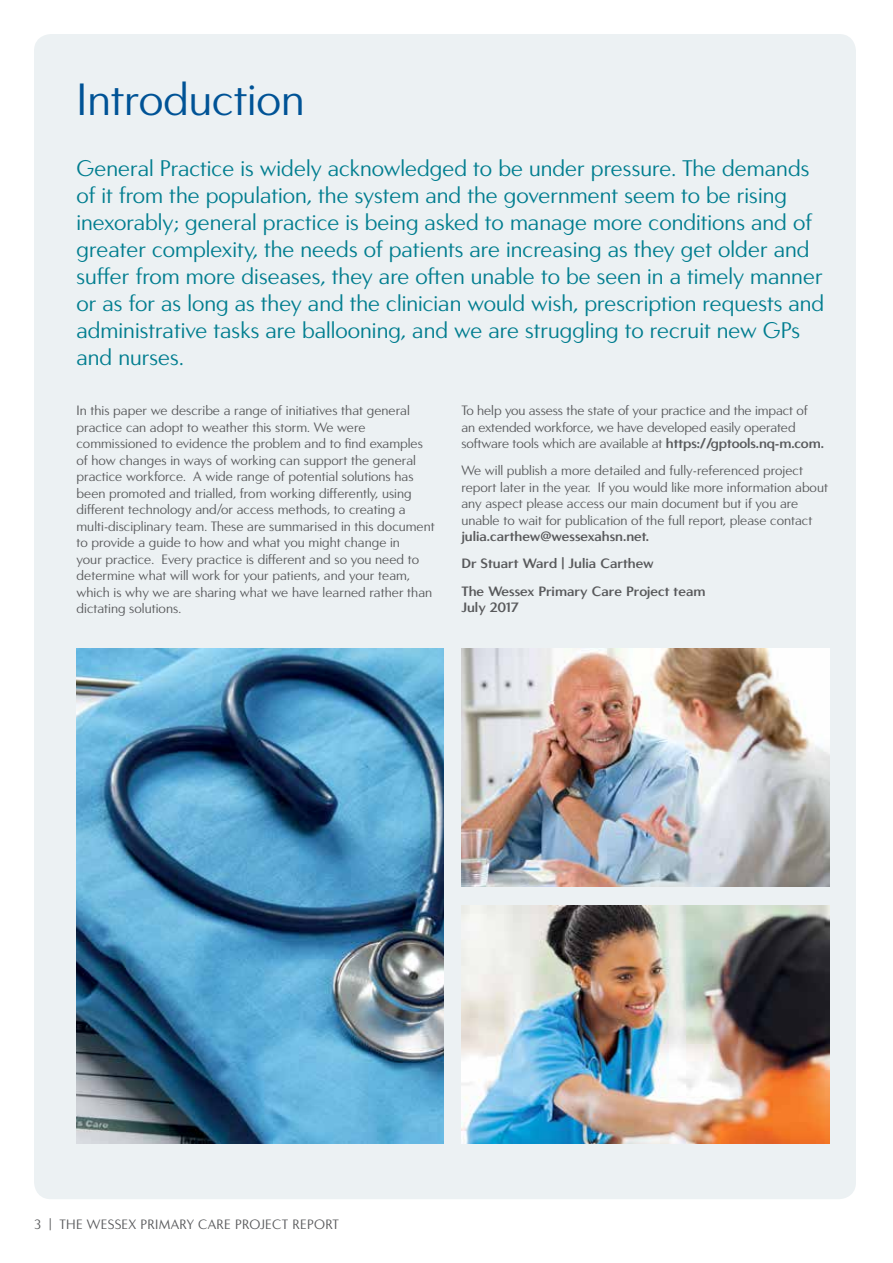
<style>
.page{position:relative;width:893px;height:1263px;background:#fff}
.page>*{position:absolute;margin:0;border:0;box-sizing:border-box;transform-origin:0 0}
.t1{font:45px "Carisma";color:#005396}
.t2{font:22.5px/27px "Carisma";color:#007d8f}
.t3{font:13.5px/16.5px "Carisma";color:#58595b}
.t4{font:700 13.5px/27.2px "Carisma Demi";color:#58595b}
.t5{font:13.5px "Carisma";letter-spacing:.02em;color:#58595b}
.s1{font-family:"Carisma Demi";font-weight:700}
</style>
<div class="page">
<div style="left:34px;top:34px;width:822px;height:1165px;background:#ecf1f3;border-radius:17px"></div>
<img style="left:77px;top:648px;width:367px;height:496px">
<img style="left:462px;top:648px;width:367px;height:238px">
<img style="left:462px;top:906px;width:367px;height:238px">
<h1 class="t1" style="left:77px;top:74px;width:230px">Introduction</h1>
<p class="t2" style="left:77px;top:155px;width:749px">General Practice is widely acknowledged to be under pressure. The demands of it from the population, the system and the government seem to be rising inexorably; general practice is being asked to manage more conditions and of greater complexity, the needs of patients are increasing as they get older and suffer from more diseases, they are often unable to be seen in a timely manner or as for as long as they and the clinician would wish, prescription requests and administrative tasks are ballooning, and we are struggling to recruit new GPs and nurses.</p>
<p class="t3" style="left:77px;top:403px;width:360px">In this paper we describe a range of initiatives that general practice can adopt to weather this storm. We were commissioned to evidence the problem and to find examples of how changes in ways of working can support the general practice workforce. A wide range of potential solutions has been promoted and trialled, from working differently, using different technology and/or access methods, to creating a multi-disciplinary team. These are summarised in this document to provide a guide to how and what you might change in<br>your practice. Every practice is different and so you need to determine what will work for your patients, and your team, which is why we are sharing what we have learned rather than dictating solutions.</p>
<p class="t3" style="left:461px;top:403px;width:364px">To help you assess the state of your practice and the impact of an extended workforce, we have developed easily operated software tools which are available at <span class="s1">https://gptools.nq-m.com.</span></p>
<p class="t3" style="left:461px;top:463px;width:368px">We will publish a more detailed and fully-referenced project report later in the year. If you would like more information about any aspect please access our main document but if you are unable to wait for publication of the full report, please contact</p>
<p class="t4" style="left:461px;top:523px;width:246px">julia.carthew@wessexahsn.net.<br>Dr Stuart Ward | Julia Carthew<br>The Wessex Primary Care Project team</p>
<p class="t4" style="left:461px;top:594px;width:59px">July 2017</p>
<p class="t5" style="left:34px;top:1217px;width:306px">3 | THE WESSEX PRIMARY CARE PROJECT REPORT</p>
</div>
